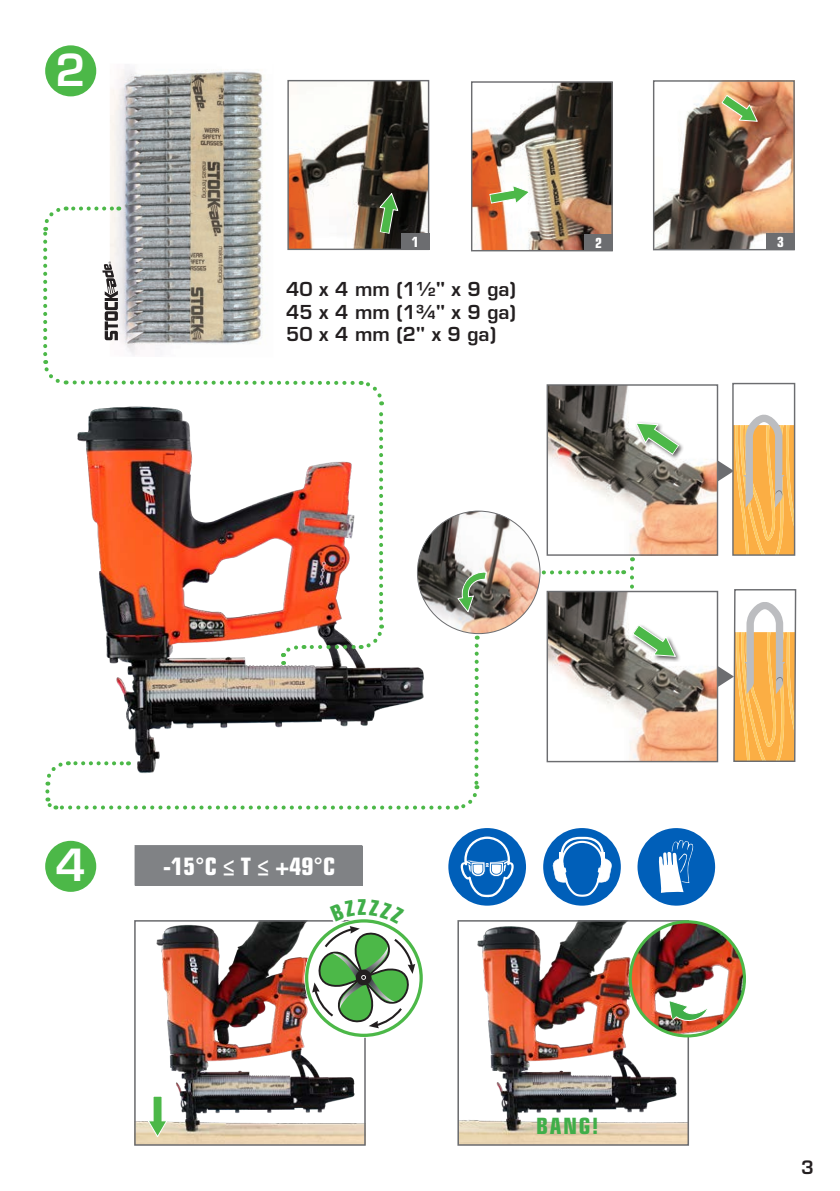
<style>
.page{position:relative;width:840px;height:1191px;background:#fff}
.page>*{position:absolute;margin:0;border:0;box-sizing:border-box;transform-origin:0 0}
.t1{font:600 43.2px "Eurostile LT Std";color:#fff}
.t2{font:700 condensed 24px "Eurostile LT Std";color:#fff}
.t3{font:700 condensed 22.4px "Eurostile LT Std";color:#40ae49}
.t4{font:600 18.8px "Eurostile LT Std";color:#231f20}
.t5{font:600 18px "Eurostile LT Std";color:#231f20}
.t6{font:700 condensed 14px "Eurostile LT Std";color:#fff}
</style>
<div class="page">
<svg style="left:629px;top:568px;width:4px;height:23px"></svg>
<img style="left:69px;top:406px;width:421px;height:368px">
<img style="left:110px;top:69px;width:153px;height:286px">
<svg style="left:281px;top:643px;width:23px;height:22px"></svg>
<svg style="left:311px;top:624px;width:74px;height:26px"></svg>
<svg style="left:360px;top:380px;width:24px;height:238px"></svg>
<svg style="left:43px;top:360px;width:309px;height:25px"></svg>
<svg style="left:43px;top:206px;width:24px;height:148px"></svg>
<svg style="left:73px;top:206px;width:46px;height:4px"></svg>
<svg style="left:540px;top:570px;width:83px;height:4px"></svg>
<svg style="left:455px;top:645px;width:25px;height:165px"></svg>
<svg style="left:45px;top:797px;width:402px;height:13px"></svg>
<svg style="left:45px;top:761px;width:24px;height:30px"></svg>
<svg style="left:75px;top:761px;width:54px;height:4px"></svg>
<svg style="left:637px;top:828px;width:77px;height:77px"></svg>
<div style="left:543px;top:828px;width:77px;height:77px;background:#005fb9;border-radius:50%"></div>
<svg style="left:552px;top:836px;width:59px;height:60px"></svg>
<div style="left:448px;top:828px;width:77px;height:77px;background:#005fb9;border-radius:50%"></div>
<svg style="left:460px;top:836px;width:53px;height:61px"></svg>
<svg style="left:711px;top:589px;width:85px;height:173px"></svg>
<img style="left:289px;top:82px;width:138px;height:166px">
<div style="left:287px;top:80px;width:142px;height:170px;border:1px solid #6c6d70"></div>
<div style="left:401px;top:233px;width:28px;height:17px;background:#6c6d70"></div>
<img style="left:472px;top:83px;width:138px;height:166px">
<div style="left:470px;top:81px;width:142px;height:170px;border:1px solid #6c6d70"></div>
<svg style="left:488px;top:182px;width:43px;height:26px"></svg>
<div style="left:584px;top:234px;width:28px;height:17px;background:#6c6d70"></div>
<img style="left:654px;top:82px;width:138px;height:166px">
<div style="left:652px;top:80px;width:142px;height:170px;border:1px solid #6c6d70"></div>
<svg style="left:718px;top:91px;width:44px;height:39px;background:#ac9161"></svg>
<div style="left:766px;top:233px;width:28px;height:17px;background:#6c6d70"></div>
<div style="left:135px;top:846px;width:227px;height:39px;background:#808285"></div>
<hr style="left:134px;top:845px;width:228px;height:1px;background:#808285">
<hr style="left:134px;top:846px;width:2px;height:39px;background:#808285">
<div style="left:45px;top:45px;width:51px;height:51px;background:#4cb848;border-radius:50%"></div>
<div style="left:45px;top:841px;width:51px;height:51px;background:#4cb848;border-radius:50%"></div>
<svg style="left:102px;top:261px;width:16px;height:79px"></svg>
<svg style="left:375px;top:191px;width:26px;height:44px"></svg>
<svg style="left:717px;top:415px;width:75px;height:140px"></svg>
<div style="left:731px;top:383px;width:63px;height:173px;border:1px solid #6c6d70"></div>
<img style="left:548px;top:593px;width:167px;height:167px">
<div style="left:546px;top:591px;width:171px;height:171px;border:1px solid #6c6d70"></div>
<svg style="left:628px;top:620px;width:54px;height:46px"></svg>
<img style="left:460px;top:923px;width:225px;height:219px">
<div style="left:457px;top:920px;width:231px;height:225px;border:2px solid #6c6d70"></div>
<img style="left:137px;top:923px;width:225px;height:219px">
<div style="left:134px;top:920px;width:231px;height:225px;border:2px solid #6c6d70"></div>
<svg style="left:148px;top:1095px;width:19px;height:42px"></svg>
<img style="left:630px;top:921px;width:114px;height:115px;border-radius:57px">
<div style="left:628px;top:920px;width:117px;height:117px;border:3px solid #4cb848;border-radius:50%"></div>
<svg style="left:667px;top:999px;width:41px;height:27px"></svg>
<img style="left:548px;top:386px;width:167px;height:168px">
<div style="left:546px;top:384px;width:171px;height:172px;border:1px solid #6c6d70"></div>
<div style="left:633px;top:421px;width:50px;height:39px;background:#231f20;opacity:.75"></div>
<svg style="left:628px;top:413px;width:54px;height:47px"></svg>
<img style="left:417px;top:511px;width:122px;height:122px">
<svg style="left:456px;top:570px;width:30px;height:43px"></svg>
<svg style="left:306px;top:919px;width:115px;height:116px"></svg>
<p class="t1" style="left:55px;top:43px;width:32px">2</p>
<p class="t6" style="left:411px;top:233px;width:8px">1</p>
<p class="t6" style="left:595px;top:234px;width:8px">2</p>
<p class="t6" style="left:776px;top:233px;width:8px">3</p>
<p class="t4" style="left:286px;top:278px;width:231px">40 x 4 mm (1½" x 9 ga)</p>
<p class="t4" style="left:286px;top:300px;width:231px">45 x 4 mm (1¾" x 9 ga)</p>
<p class="t4" style="left:286px;top:323px;width:211px">50 x 4 mm (2" x 9 ga)</p>
<p class="t1" style="left:55px;top:838px;width:32px">4</p>
<p class="t2" style="left:163px;top:852px;width:173px">-15°C ≤ T ≤ +49°C</p>
<p class="t3" style="left:536px;top:1112px;width:64px">BANG!</p>
<p class="t5" style="left:800px;top:1156px;width:14px">3</p>
</div>
